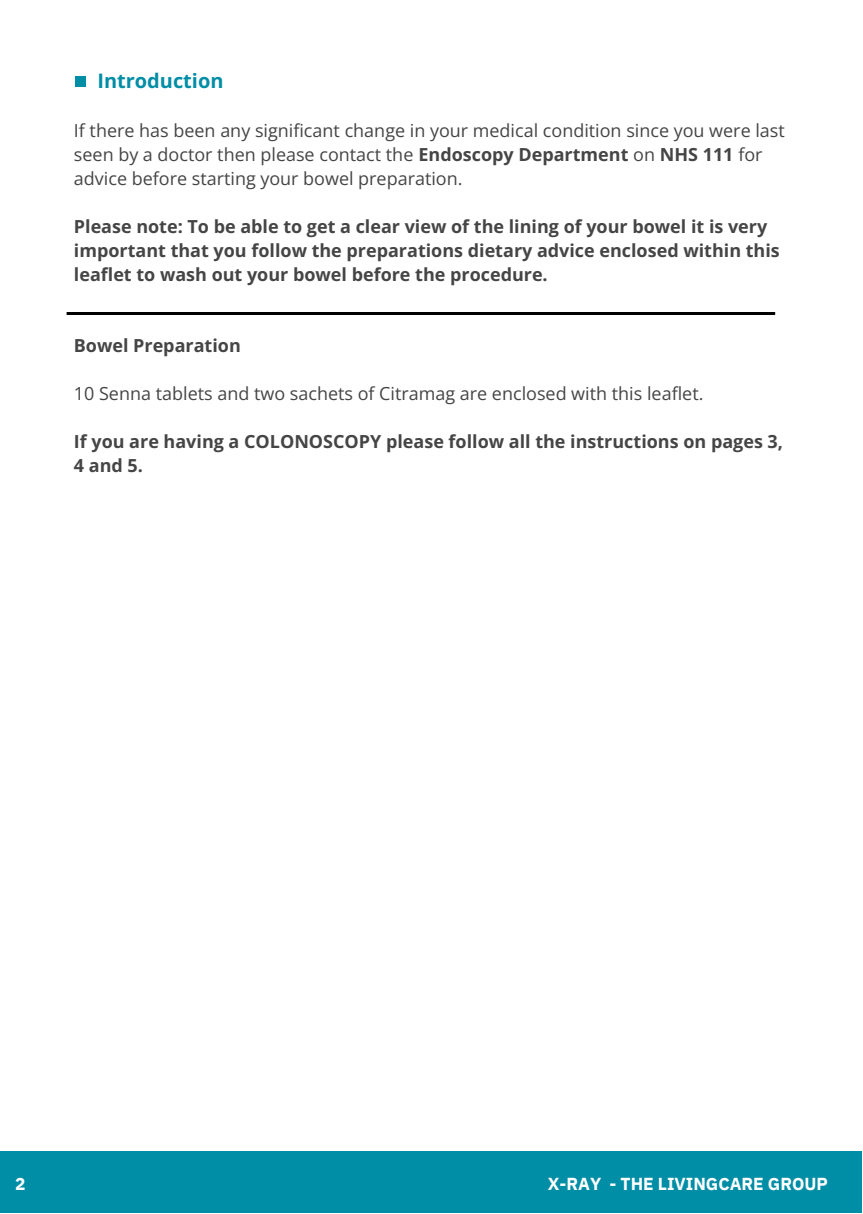
<style>
.page{position:relative;width:863px;height:1214px;background:#fff}
.page>*{position:absolute;margin:0;border:0;box-sizing:border-box;transform-origin:0 0}
.t1{font:700 20px "Open Sans";color:#008da6}
.t2{font:700 18px/24px "Open Sans";color:#444544}
.t3{font:18px/24px "Open Sans";color:#444544}
.t4{font:700 17.4px "IBM Plex Sans";color:#fff}
.s1{font-weight:700}
</style>
<div class="page">
<div style="left:75px;top:76px;width:11px;height:11px;background:#008da6"></div>
<div style="left:0;top:1151px;width:861px;height:61px;background:#008da6"></div>
<hr style="left:67px;top:312px;width:707px;height:3px;background:#000">
<p class="t1" style="left:97px;top:67px;width:127px">Introduction</p>
<p class="t3" style="left:74px;top:118px;width:712px">If there has been any significant change in your medical condition since you were last seen by a doctor then please contact the <span class="s1">Endoscopy Department</span> on <span class="s1">NHS 111</span> for advice before starting your bowel preparation.</p>
<p class="t2" style="left:74px;top:214px;width:707px">Please note: To be able to get a clear view of the lining of your bowel it is very important that you follow the preparations dietary advice enclosed within this leaflet to wash out your bowel before the procedure.</p>
<p class="t2" style="left:74px;top:333px;width:168px">Bowel Preparation</p>
<p class="t3" style="left:74px;top:381px;width:630px">10 Senna tablets and two sachets of Citramag are enclosed with this leaflet.</p>
<p class="t2" style="left:74px;top:429px;width:710px">If you are having a COLONOSCOPY please follow all the instructions on pages 3,<br>4 and 5.</p>
<p class="t4" style="left:15px;top:1172px;width:12px">2</p>
<p class="t4" style="left:547px;top:1172px;width:281px">X-RAY - THE LIVINGCARE GROUP</p>
<p class="t4" style="left:605px;top:1172px;width:220px">- THE LIVINGCARE GROUP</p>
</div>
